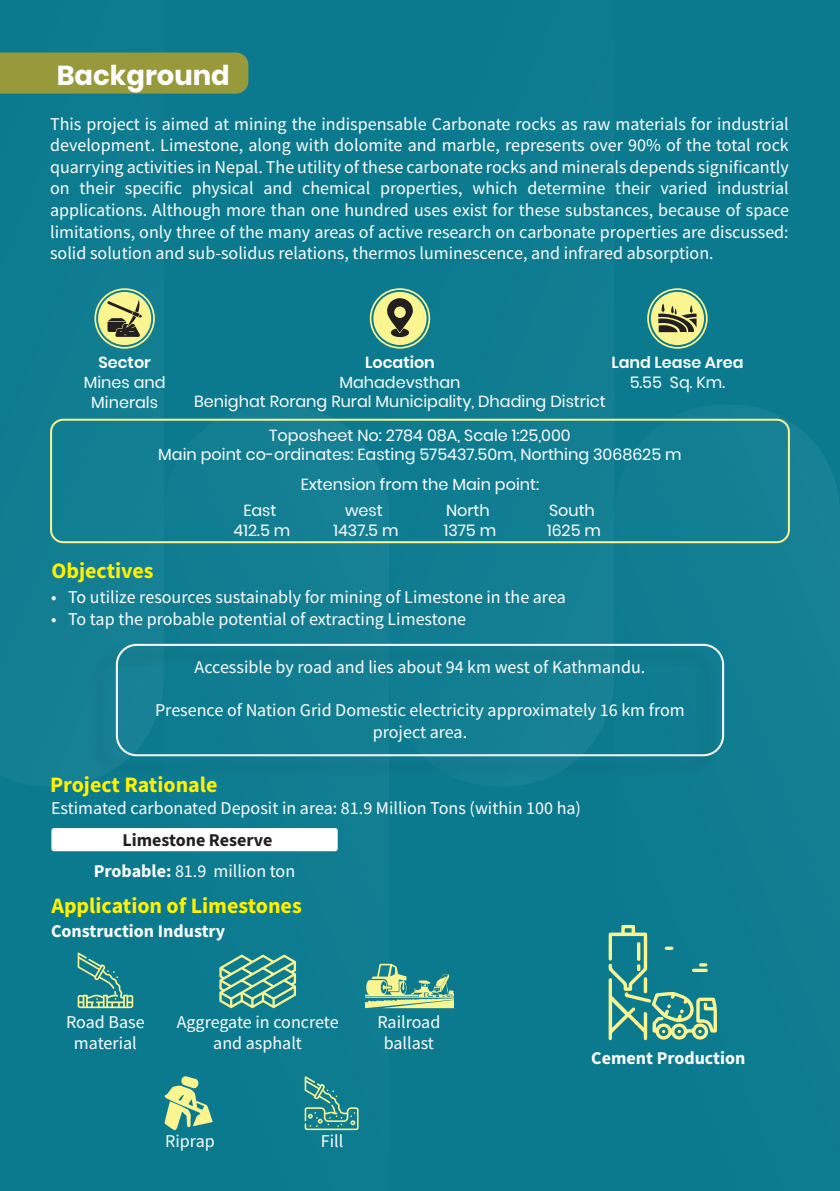
<style>
.page{position:relative;width:840px;height:1191px;background:#fff}
.page>*{position:absolute;margin:0;border:0;box-sizing:border-box;transform-origin:0 0}
.t1{font:700 27.4px "Poppins";color:#fff}
.t2{font:700 22px "Source Sans Pro";color:#fff101}
.t3{font:18px/21.6px "Source Sans Pro";color:#fff;text-align:center}
.t4{font:700 18px "Source Sans Pro";color:#fff}
.t5{font:700 18px "Source Sans Pro";color:#231f20}
.t6{font:16px/19.2px "Poppins";color:#fff;text-align:center}
.t7{font:600 16px "Poppins";color:#fff}
.s1{font-weight:700}
</style>
<div class="page">
<div style="left:0;top:0;width:839px;height:1191px;background:#0b7a8f"></div>
<svg style="left:50px;top:288px;width:114px;height:498px"></svg>
<svg style="left:389px;top:288px;width:225px;height:498px"></svg>
<svg style="left:164px;top:405px;width:225px;height:726px"></svg>
<svg style="left:614px;top:405px;width:225px;height:628px"></svg>
<div style="left:0;top:52px;width:248px;height:42px;background:#98993a"></div>
<div style="left:373px;top:292px;width:53px;height:53px;background:#faf491;border-radius:50%"></div>
<div style="left:369px;top:288px;width:61px;height:61px;border:2px solid #faf491;border-radius:50%"></div>
<svg style="left:387px;top:298px;width:26px;height:39px"></svg>
<div style="left:98px;top:292px;width:53px;height:53px;background:#faf491;border-radius:50%"></div>
<div style="left:94px;top:288px;width:61px;height:61px;border:2px solid #faf491;border-radius:50%"></div>
<div style="left:650px;top:292px;width:53px;height:53px;background:#faf491;border-radius:50%"></div>
<div style="left:646px;top:288px;width:61px;height:61px;border:2px solid #faf491;border-radius:50%"></div>
<svg style="left:658px;top:303px;width:38px;height:29px"></svg>
<div style="left:51px;top:828px;width:286px;height:23px;background:#fff;border-radius:3px"></div>
<svg style="left:107px;top:300px;width:35px;height:37px"></svg>
<div style="left:89px;top:644px;width:629px;height:134px;background:#127d91"></div>
<div style="left:116px;top:644px;width:607px;height:112px;border:2px solid #fff;border-radius:20px"></div>
<svg style="left:608px;top:925px;width:108px;height:116px"></svg>
<svg style="left:78px;top:952px;width:55px;height:56px"></svg>
<svg style="left:219px;top:954px;width:77px;height:54px"></svg>
<svg style="left:365px;top:963px;width:88px;height:45px"></svg>
<svg style="left:164px;top:1076px;width:48px;height:54px"></svg>
<svg style="left:304px;top:1076px;width:54px;height:54px"></svg>
<div style="left:50px;top:419px;width:739px;height:124px;border:2px solid #faf491;border-radius:12px"></div>
<p class="t1" style="left:57px;top:60px;width:174px">Background</p>
<p class="t3" style="left:50px;top:113px;width:740px;text-align:justify">This project is aimed at mining the indispensable Carbonate rocks as raw materials for industrial development. Limestone, along with dolomite and marble, represents over 90% of the total rock quarrying activities in Nepal. The utility of these carbonate rocks and minerals depends significantly on their specific physical and chemical properties, which determine their varied industrial applications. Although more than one hundred uses exist for these substances, because of space limitations, only three of the many areas of active research on carbonate properties are discussed: solid solution and sub-solidus relations, thermos luminescence, and infrared absorption.</p>
<p class="t7" style="left:98px;top:353px;width:54px">Sector</p>
<p class="t6" style="left:84px;top:373px;width:83px">Mines and<br>Minerals</p>
<p class="t7" style="left:365px;top:353px;width:71px">Location</p>
<p class="t7" style="left:611px;top:353px;width:134px">Land Lease Area</p>
<p class="t6" style="left:339px;top:373px;width:122px">Mahadevsthan</p>
<p class="t6" style="left:194px;top:392px;width:413px">Benighat Rorang Rural Municipality, Dhading District</p>
<p class="t6" style="left:629px;top:373px;width:97px">5.55 Sq. Km.</p>
<p class="t6" style="left:269px;top:425px;width:303px">Toposheet No: 2784 08A, Scale 1:25,000</p>
<p class="t6" style="left:158px;top:444px;width:524px">Main point co-ordinates: Easting 575437.50m, Northing 3068625 m</p>
<p class="t6" style="left:300px;top:475px;width:240px">Extension from the Main point:</p>
<p class="t6" style="left:243px;top:501px;width:35px">East</p>
<p class="t6" style="left:345px;top:501px;width:39px">west</p>
<p class="t6" style="left:446px;top:501px;width:45px">North</p>
<p class="t6" style="left:549px;top:501px;width:47px">South</p>
<p class="t6" style="left:233px;top:520px;width:58px">412.5 m</p>
<p class="t6" style="left:333px;top:520px;width:67px">1437.5 m</p>
<p class="t6" style="left:443px;top:520px;width:54px">1375 m</p>
<p class="t6" style="left:546px;top:520px;width:55px">1625 m</p>
<p class="t2" style="left:51px;top:556px;width:104px">Objectives</p>
<p class="t3" style="left:51px;top:586px;width:516px">• To utilize resources sustainably for mining of Limestone in the area</p>
<p class="t3" style="left:51px;top:607px;width:416px">• To tap the probable potential of extracting Limestone</p>
<p class="t3" style="left:194px;top:656px;width:452px">Accessible by road and lies about 94 km west of Kathmandu.</p>
<p class="t3" style="left:155px;top:699px;width:531px">Presence of Nation Grid Domestic electricity approximately 16 km from project area.</p>
<p class="t2" style="left:50px;top:769px;width:169px">Project Rationale</p>
<p class="t3" style="left:51px;top:797px;width:531px">Estimated carbonated Deposit in area: 81.9 Million Tons (within 100 ha)</p>
<p class="t5" style="left:122px;top:828px;width:151px">Limestone Reserve</p>
<p class="t3" style="left:94px;top:860px;width:203px"><span class="s1">Probable:</span> 81.9 million ton</p>
<p class="t2" style="left:51px;top:890px;width:252px">Application of Limestones</p>
<p class="t4" style="left:51px;top:919px;width:176px">Construction Industry</p>
<p class="t3" style="left:66px;top:1010px;width:80px">Road Base material</p>
<p class="t3" style="left:177px;top:1010px;width:163px">Aggregate in concrete and asphalt</p>
<p class="t3" style="left:377px;top:1010px;width:64px">Railroad ballast</p>
<p class="t3" style="left:165px;top:1130px;width:51px">Riprap</p>
<p class="t3" style="left:321px;top:1130px;width:24px">Fill</p>
<p class="t4" style="left:591px;top:1045px;width:155px">Cement Production</p>
</div>
